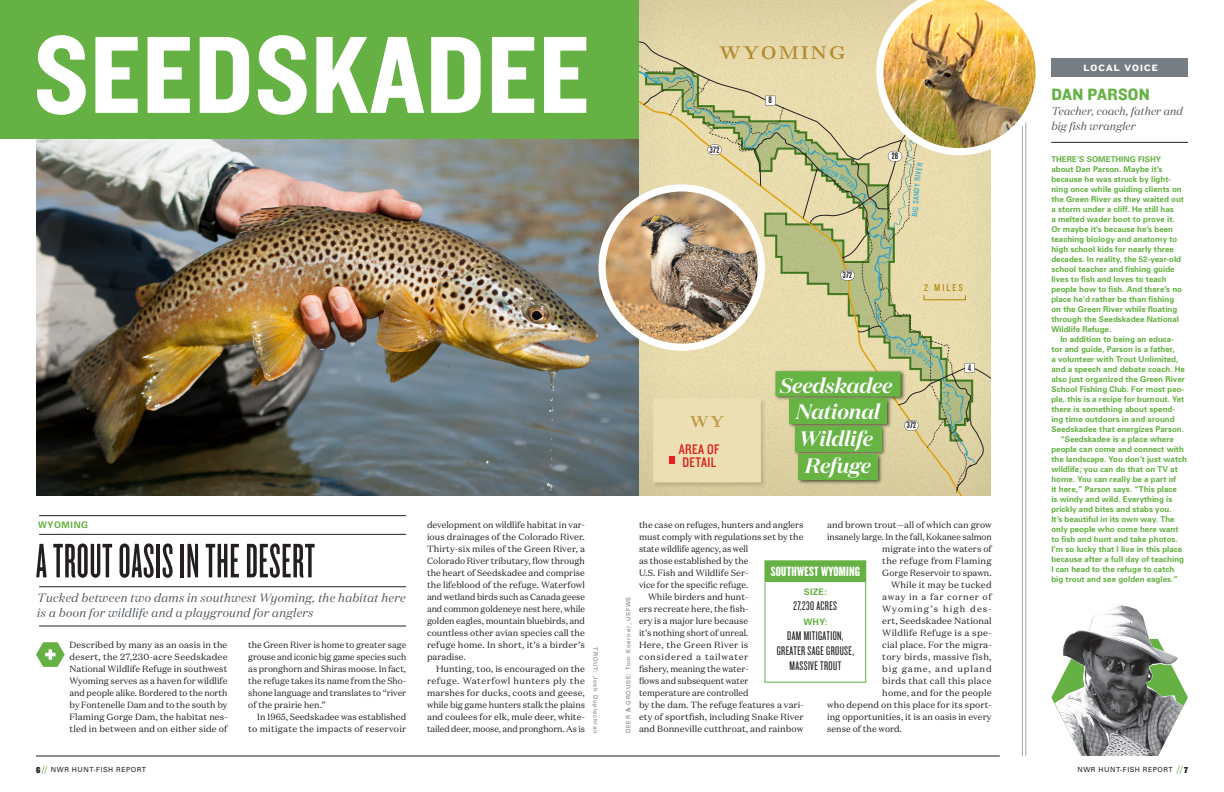
<style>
.page{position:relative;width:1224px;height:792px;background:#fff}
.page>*{position:absolute;margin:0;border:0;box-sizing:border-box;transform-origin:0 0}
.t1{font:114px "Knockout 50 Welterweight";letter-spacing:.01em;color:#fff}
.t2{font:50.3px "Knockout 46 Flyweight";letter-spacing:.015em;color:#231f20}
.t3{font:italic 600 20.8px/26.8px "Domaine Display";color:#fff;text-align:center}
.t4{font:700 18.5px "LM Roman 10";letter-spacing:.1em;color:#b58506}
.t5{font:17px "Knockout 51 Middleweight";letter-spacing:.02em;color:#65b144}
.t6{font:700 16.5px "LM Roman 10";color:#b58506}
.t7{font:14.4px/13.4px "Knockout 29 Junior Ltweight";letter-spacing:.025em;color:#ee1d23}
.t8{font:14px "Knockout 68 Full Featherwt";letter-spacing:.02em;color:#fff}
.t9{font:13px/15px "Knockout 27 Junior Bantamwt";letter-spacing:.03em;color:#231f20;text-align:center}
.t10{font:italic 12px/15px "Domaine Display";letter-spacing:.03em;color:#4d545a}
.t11{font:italic 11px/15px "Domaine Display";letter-spacing:.02em;color:#4d545a}
.t12{font:10.3px "Knockout 29 Junior Ltweight";letter-spacing:.2em;color:#b58506}
.t13{font:9.5px "Knockout 52 Cruiserweight";letter-spacing:.12em;color:#fff}
.feature_bodytext{font:9px/12px "Domaine Text";letter-spacing:.005em;color:#231f20;text-align:justify}
.feature_bodytext-2{font:9px "Domaine Text";letter-spacing:.03em;color:#231f20}
.feature_bodytext-3{font:9px "Domaine Text";letter-spacing:.035em;color:#231f20}
.feature_bodytext-4{font:9px "Domaine Text";letter-spacing:.065em;color:#231f20}
.feature_bodytext-5{font:9px "Domaine Text";letter-spacing:.115em;color:#231f20}
.feature_bodytext-6{font:9px "Domaine Text";letter-spacing:.09em;color:#231f20}
.feature_bodytext-7{font:700 9px "Univers";letter-spacing:.07em;color:#65b144}
.feature_bodytext-8{font:700 8px/10px "Univers";letter-spacing:.005em;color:#65b144}
.t14{font:700 7.5px "Antonio";letter-spacing:-.035em;color:#231f20}
.t15{font:7px "Univers";letter-spacing:.07em;color:#231f20}
.t16{font:6px "Univers";letter-spacing:.12em;color:#767e84}
.s1{font-family:"Knockout 90 Ultmt Welterwt";font-size:9px}
.s2{font-size:10px;color:#65b144}
</style>
<div class="page">
<img style="left:36px;top:138px;width:603px;height:358px">
<hr style="left:1022px;top:58px;width:1px;height:698px;background:#a0a6ac">
<hr style="left:1025px;top:58px;width:1px;height:698px;background:#a0a6ac">
<hr style="left:36px;top:756px;width:964px;height:1px;background:#231f20">
<div style="left:0;top:0;width:990px;height:138px;background:#65b144"></div>
<img style="left:740px;top:491px;width:200px;height:5px">
<div style="left:1051px;top:58px;width:137px;height:19px;background:#767e84"></div>
<hr style="left:1051px;top:142px;width:137px;height:1px;background:#231f20">
<hr style="left:39px;top:626px;width:367px;height:1px;background:#231f20">
<hr style="left:39px;top:587px;width:367px;height:1px;background:#231f20">
<hr style="left:39px;top:534px;width:367px;height:1px;background:#231f20">
<hr style="left:39px;top:515px;width:367px;height:1px;background:#231f20">
<svg style="left:36px;top:642px;width:29px;height:25px"></svg>
<img style="left:602px;top:191px;width:37px;height:156px">
<svg style="left:1051px;top:688px;width:137px;height:19px"></svg>
<img style="left:1055px;top:604px;width:128px;height:152px">
<div style="left:764px;top:560px;width:102px;height:123px;border:1px solid #65b144"></div>
<div style="left:765px;top:561px;width:101px;height:20px;background:#65b144"></div>
<img style="left:639px;top:0;width:397px;height:491px">
<p class="t1" style="left:34px;top:0;width:557px">SEEDSKADEE</p>
<h3 class="t4" style="left:719px;top:38px;width:128px">WYOMING</h3>
<p class="t14" style="left:710px;top:144px;width:11px">372</p>
<p class="t14" style="left:768px;top:94px;width:5px">8</p>
<p class="t14" style="left:892px;top:150px;width:8px">28</p>
<p class="t14" style="left:843px;top:269px;width:11px">372</p>
<p class="t12" style="left:924px;top:281px;width:40px">2 MILES</p>
<p class="feature_bodytext-7" style="left:38px;top:519px;width:52px">WYOMING</p>
<p class="t2" style="left:36px;top:532px;width:280px">A TROUT OASIS IN THE DESERT</p>
<p class="t10" style="left:37px;top:590px;width:370px">Tucked between two dams in southwest Wyoming, the habitat here is a boon for wildlife and a playground for anglers</p>
<p class="feature_bodytext" style="left:70px;top:639px;width:160px">Described by many as an oasis in the desert, the 27,230-acre Seedskadee National Wildlife Refuge in southwest Wyoming serves as a haven for wildlife and people alike. Bordered to the north by Fontenelle Dam and to the south by Flaming Gorge Dam, the habitat nes&shy;tled in between and on either side of</p>
<p class="feature_bodytext" style="left:248px;top:639px;width:160px">the Green River is home to greater sage grouse and iconic big game species such as pronghorn and Shiras moose. In fact, the refuge takes its name from the Sho&shy;shone language and translates to “river of the prairie hen.”</p>
<p class="feature_bodytext" style="left:248px;top:711px;width:159px;text-align:right">In 1965, Seedskadee was established to mitigate the impacts of reservoir</p>
<p class="t15" style="left:36px;top:765px;width:112px"><span class="s1">6</span> <span class="s2">//</span> NWR HUNT-FISH REPORT</p>
<p class="feature_bodytext" style="left:427px;top:519px;width:160px">development on wildlife habitat in var&shy;ious drainages of the Colorado River.<br>Thirty-six miles of the Green River, a Colorado River tributary, flow through the heart of Seedskadee and comprise the lifeblood of the refuge. Waterfowl and wetland birds such as Canada geese and common goldeneye nest here, while golden eagles, mountain bluebirds, and countless other avian species call the refuge home. In short, it’s a birder’s paradise.</p>
<p class="feature_bodytext" style="left:427px;top:663px;width:160px;text-indent:9px">Hunting, too, is encouraged on the refuge. Waterfowl hunters ply the marshes for ducks, coots and geese, while big game hunters stalk the plains and coulees for elk, mule deer, white&shy;tailed deer, moose, and pronghorn. As is</p>
<p class="t16" style="left:600px;top:647px;width:87px;rotate:90deg">TROUT: Josh Duplechian</p>
<h3 class="t6" style="left:690px;top:409px;width:37px">WY</h3>
<h3 class="t7" style="left:679px;top:442px;width:42px">AREA OF<br>DETAIL</h3>
<p class="t3" style="left:780px;top:372px;width:114px">Seedskadee<br>National<br>Wildlife<br>Refuge</p>
<p class="t14" style="left:907px;top:419px;width:11px">372</p>
<p class="t14" style="left:968px;top:362px;width:5px">4</p>
<p class="feature_bodytext" style="left:639px;top:519px;width:166px;text-align:left">the case on refuges, hunters and anglers must comply with regulations set by the state wildlife agency, as well<br>as those established by the<br>U.S. Fish and Wildlife Ser-<br>vice for the specific refuge.</p>
<p class="feature_bodytext" style="left:639px;top:591px;width:166px;text-align:left;text-indent:9px">While birders and hunt-<br>ers recreate here, the fish-<br>ery is a major lure because<br>it’s nothing short of unreal.<br>Here, the Green River is considered a tailwater<br>fishery, meaning the water-<br>flows and subsequent water<br>temperature are controlled<br>by the dam. The refuge features a vari&shy;ety of sportfish, including Snake River and Bonneville cutthroat, and rainbow</p>
<p class="feature_bodytext" style="left:827px;top:519px;width:166px;text-align:right">and brown trout—all of which can grow insanely large. In the fall, Kokanee salmon migrate into the waters of<br>the refuge from Flaming<br>Gorge Reservoir to spawn.</p>
<p class="feature_bodytext" style="left:891px;top:579px;width:102px">While it may be tucked</p>
<p class="feature_bodytext-4" style="left:882px;top:591px;width:111px">away in a far corner of</p>
<p class="feature_bodytext-5" style="left:882px;top:603px;width:111px">Wyoming’s high des-</p>
<p class="feature_bodytext" style="left:882px;top:615px;width:111px">ert, Seedskadee National</p>
<p class="feature_bodytext-2" style="left:882px;top:627px;width:111px">Wildlife Refuge is a spe-</p>
<p class="feature_bodytext" style="left:882px;top:639px;width:111px">cial place. For the migra-</p>
<p class="feature_bodytext-3" style="left:882px;top:651px;width:111px">tory birds, massive fish,</p>
<p class="feature_bodytext-6" style="left:882px;top:663px;width:111px">big game, and upland</p>
<p class="feature_bodytext-2" style="left:882px;top:675px;width:111px">birds that call this place</p>
<p class="feature_bodytext" style="left:882px;top:687px;width:111px">home, and for the people</p>
<p class="feature_bodytext" style="left:827px;top:699px;width:166px">who depend on this place for its sport-</p>
<p class="feature_bodytext" style="left:827px;top:711px;width:166px">ing opportunities, it is an oasis in every</p>
<p class="feature_bodytext" style="left:827px;top:723px;width:76px">sense of the word.</p>
<p class="t8" style="left:771px;top:563px;width:91px">SOUTHWEST WYOMING</p>
<p class="feature_bodytext-7" style="left:804px;top:586px;width:25px">SIZE:</p>
<p class="t9" style="left:794px;top:598px;width:45px">27,230 ACRES</p>
<p class="feature_bodytext-7" style="left:803px;top:616px;width:25px">WHY:</p>
<p class="t9" style="left:777px;top:628px;width:79px">DAM MITIGATION,<br>GREATER SAGE GROUSE,<br>MASSIVE TROUT</p>
<p class="t16" style="left:624px;top:733px;width:138px;rotate:-90deg">DEER &amp; GROUSE: Tom Koerner_USFWS</p>
<p class="t13" style="left:1083px;top:62px;width:76px">LOCAL VOICE</p>
<p class="t5" style="left:1051px;top:83px;width:100px">DAN PARSON</p>
<p class="t11" style="left:1051px;top:103px;width:133px">Teacher, coach, father and big fish wrangler</p>
<p class="feature_bodytext-8" style="left:1051px;top:154px;width:134px">THERE’S SOMETHING FISHY about Dan Parson. Maybe it’s because he was struck by light&shy;ning once while guiding clients on the Green River as they waited out a storm under a cliff. He still has<br>a melted wader boot to prove it.<br>Or maybe it’s because he’s been teaching biology and anatomy to high school kids for nearly three decades. In reality, the 52-year-old school teacher and fishing guide lives to fish and loves to teach people how to fish. And there’s no place he’d rather be than fishing on the Green River while floating through the Seedskadee National<br>Wildlife Refuge.</p>
<p class="feature_bodytext-8" style="left:1051px;top:334px;width:135px;text-indent:9px">In addition to being an educa&shy;tor and guide, Parson is a father,<br>a volunteer with Trout Unlimited, and a speech and debate coach. He also just organized the Green River School Fishing Club. For most peo&shy;ple, this is a recipe for burnout. Yet there is something about spend&shy;ing time outdoors in and around Seedskadee that energizes Parson.</p>
<p class="feature_bodytext-8" style="left:1051px;top:434px;width:137px;text-indent:9px">“Seedskadee is a place where people can come and connect with the landscape. You don’t just watch wildlife; you can do that on TV at home. You can really be a part of<br>it here,” Parson says. “This place<br>is windy and wild. Everything is prickly and bites and stabs you.<br>It’s beautiful in its own way. The only people who come here want to fish and hunt and take photos.<br>I’m so lucky that I live in this place because after a full day of teaching<br>I can head to the refuge to catch big trout and see golden eagles.”</p>
<p class="t15" style="left:1078px;top:765px;width:112px">NWR HUNT-FISH REPORT <span class="s2">//</span> <span class="s1">7</span></p>
</div>
